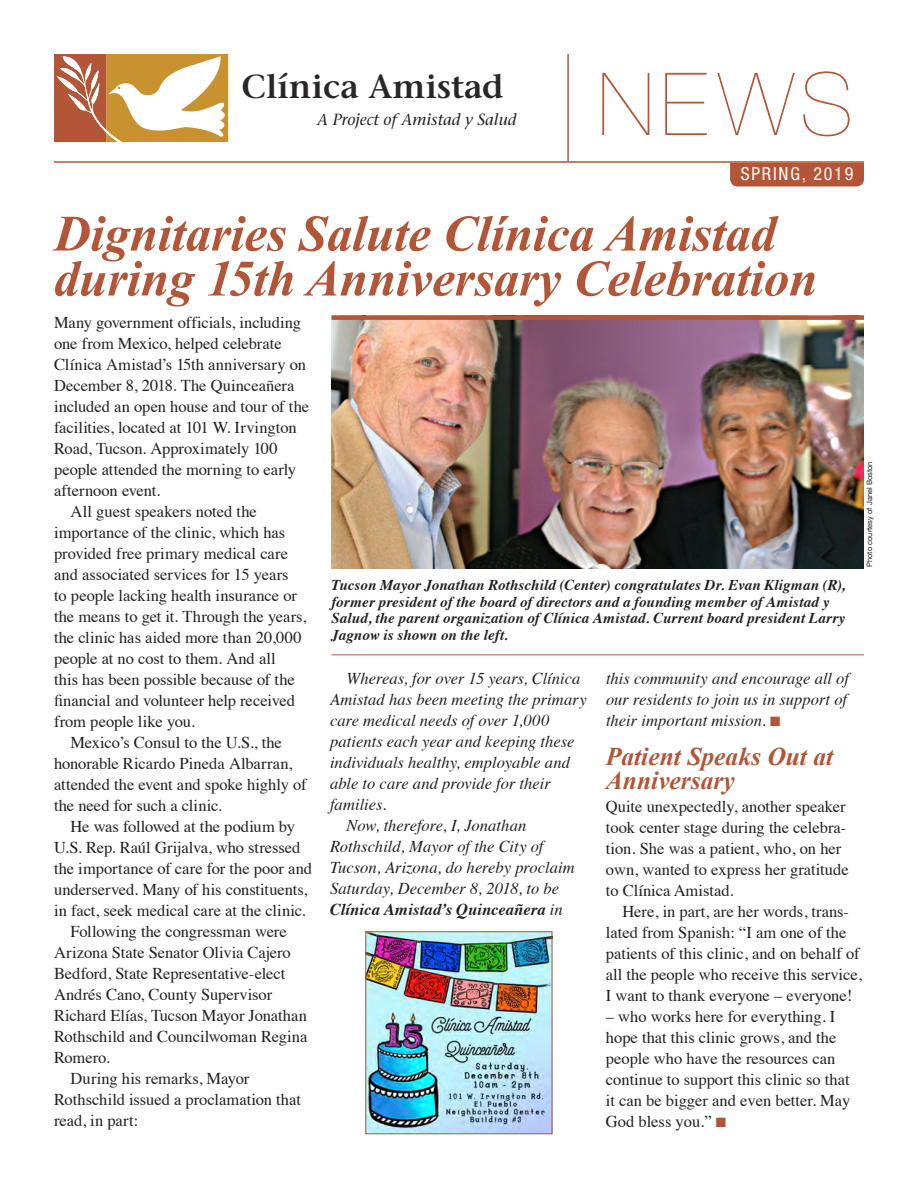
<style>
.page{position:relative;width:918px;height:1188px;background:#fff}
.page>*{position:absolute;margin:0;border:0;box-sizing:border-box;transform-origin:0 0}
.t1{font:200 87px "Helvetica Neue";color:#b35537}
.t2{font:italic 700 51px "Times New Roman";letter-spacing:-.005em;color:#b35537}
.t3{font:600 33.15px "Stone Serif";color:rgb(35 31 32/.97)}
.indented_paragaph{font:italic 700 25.5px/24px "Times New Roman";color:#b35537}
.t4{font:condensed 18px "Helvetica Neue LT Std";letter-spacing:.1em;color:#fff}
.indented_paragaph-2{font:16.5px/21px "Times";color:#231f20}
.indented_paragaph-3{font:italic 16.5px/21px "Times";color:#231f20}
.t5{font:italic 16.2px "Stone Serif";color:#231f20}
.indented_paragaph-4{font:italic 700 15px/16.5px "Times";letter-spacing:.01em;color:#231f20}
.t6{font:7.5px "Helvetica Neue";color:#231f20}
.s1{font-weight:700}
.s2{color:#b35537}
</style>
<div class="page">
<img style="left:332px;top:320px;width:532px;height:248px">
<div style="left:730px;top:163px;width:134px;height:24px;background:#b35537"></div>
<svg style="left:54px;top:54px;width:175px;height:88px"></svg>
<hr style="left:567px;top:54px;width:2px;height:107px;background:#b35537">
<hr style="left:54px;top:161px;width:810px;height:2px;background:#b35537">
<img style="left:367px;top:933px;width:183px;height:199px">
<div style="left:365px;top:931px;width:187px;height:203px;border:1px solid #b35537"></div>
<div style="left:332px;top:315px;width:532px;height:5px;background:#b35537"></div>
<hr style="left:332px;top:654px;width:532px;height:1px;background:#b35537">
<p class="t1" style="left:598px;top:37px;width:257px">NEWS</p>
<p class="t4" style="left:741px;top:163px;width:114px">SPRING, 2019</p>
<p class="t2" style="left:54px;top:198px;width:724px">Dignitaries Salute Clínica Amistad</p>
<p class="t2" style="left:54px;top:243px;width:765px">during 15th Anniversary Celebration</p>
<h3 class="t3" style="left:242px;top:66px;width:264px">Clínica Amistad</h3>
<p class="t5" style="left:317px;top:110px;width:201px">A Project of Amistad y Salud</p>
<p class="indented_paragaph-2" style="left:54px;top:310px;width:257px">Many government officials, including one from Mexico, helped celebrate Clínica Amistad’s 15th anniversary on December 8, 2018. The Quinceañera included an open house and tour of the facilities, located at 101 W. Irvington Road, Tucson. Approximately 100 people attended the morning to early afternoon event.</p>
<p class="indented_paragaph-2" style="left:54px;top:499px;width:254px;text-indent:16px">All guest speakers noted the importance of the clinic, which has provided free primary medical care and associated services for 15 years<br>to people lacking health insurance or the means to get it. Through the years, the clinic has aided more than 20,000 people at no cost to them. And all<br>this has been possible because of the financial and volunteer help received from people like you.</p>
<p class="indented_paragaph-2" style="left:54px;top:730px;width:254px;text-indent:16px">Mexico’s Consul to the U.S., the honorable Ricardo Pineda Albarran, attended the event and spoke highly of the need for such a clinic.</p>
<p class="indented_paragaph-2" style="left:54px;top:814px;width:260px;text-indent:16px">He was followed at the podium by U.S. Rep. Raúl Grijalva, who stressed the importance of care for the poor and underserved. Many of his constituents, in fact, seek medical care at the clinic.</p>
<p class="indented_paragaph-2" style="left:54px;top:919px;width:255px;text-indent:16px">Following the congressman were<br>Arizona State Senator Olivia Cajero<br>Bedford, State Representative-elect<br>Andrés Cano, County Supervisor<br>Richard Elías, Tucson Mayor Jonathan<br>Rothschild and Councilwoman Regina<br>Romero.</p>
<p class="indented_paragaph-2" style="left:54px;top:1066px;width:248px;text-indent:16px">During his remarks, Mayor<br>Rothschild issued a proclamation that read, in part:</p>
<p class="indented_paragaph-4" style="left:332px;top:576px;width:515px">Tucson Mayor Jonathan Rothschild (Center) congratulates Dr. Evan Kligman (R), former president of the board of directors and a founding member of Amistad y Salud, the parent organization of Clínica Amistad. Current board president Larry Jagnow is shown on the left.</p>
<p class="t6" style="left:864px;top:567px;width:107px;rotate:-90deg">Photo courtesy of Janel Boston</p>
<p class="indented_paragaph-3" style="left:330px;top:667px;width:258px;text-indent:16px">Whereas, for over 15 years, Clínica<br>Amistad has been meeting the primary care medical needs of over 1,000 patients each year and keeping these individuals healthy, employable and able to care and provide for their families.</p>
<p class="indented_paragaph-3" style="left:330px;top:814px;width:246px;text-indent:16px">Now, therefore, I, Jonathan<br>Rothschild, Mayor of the City of<br>Tucson, Arizona, do hereby proclaim<br>Saturday, December 8, 2018, to be<br><span class="s1">Clínica Amistad’s Quinceañera</span> in</p>
<p class="indented_paragaph-3" style="left:606px;top:667px;width:244px;text-align:justify">this community and encourage all of our residents to join us in support of their important mission. <span class="s2">■</span></p>
<p class="indented_paragaph" style="left:606px;top:744px;width:229px">Patient Speaks Out at<br>Anniversary</p>
<p class="indented_paragaph-2" style="left:606px;top:795px;width:244px">Quite unexpectedly, another speaker took center stage during the celebra&shy;tion. She was a patient, who, on her own, wanted to express her gratitude to Clínica Amistad.</p>
<p class="indented_paragaph-2" style="left:606px;top:900px;width:258px;text-indent:16px">Here, in part, are her words, trans&shy;lated from Spanish: “I am one of the patients of this clinic, and on behalf of all the people who receive this service, I want to thank everyone – everyone!</p>
<p class="indented_paragaph-2" style="left:606px;top:1005px;width:246px">– who works here for everything. I hope that this clinic grows, and the people who have the resources can continue to support this clinic so that it can be bigger and even better. May<br>God bless you.” <span class="s2">■</span></p>
</div>
